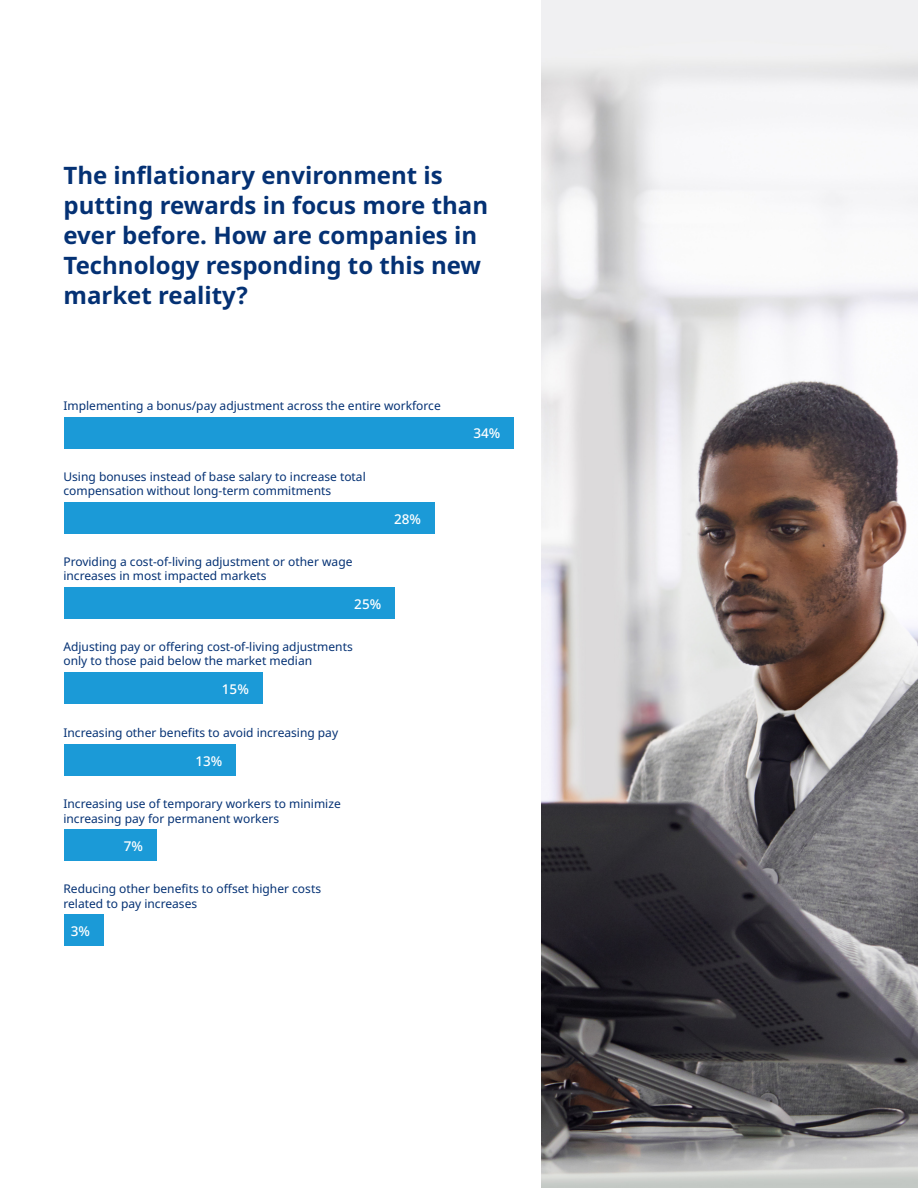
<style>
.page{position:relative;width:918px;height:1188px;background:#fff}
.page>*{position:absolute;margin:0;border:0;box-sizing:border-box;transform-origin:0 0}
.Grifo{font:700 24px/30px "Noto Sans";color:#043174}
.t1{font:500 13.5px "Noto Sans";color:#fff}
.Source{font:12px/14.4px "Noto Sans";color:#043174}
</style>
<div class="page">
<div style="left:64px;top:914px;width:39px;height:32px;background:#1b9ad7"></div>
<img style="left:541px;top:0;width:377px;height:1188px">
<div style="left:64px;top:829px;width:92px;height:32px;background:#1b9ad7"></div>
<div style="left:64px;top:744px;width:172px;height:32px;background:#1b9ad7"></div>
<div style="left:64px;top:672px;width:198px;height:32px;background:#1b9ad7"></div>
<div style="left:64px;top:587px;width:331px;height:32px;background:#1b9ad7"></div>
<div style="left:64px;top:502px;width:371px;height:32px;background:#1b9ad7"></div>
<div style="left:64px;top:417px;width:450px;height:32px;background:#1b9ad7"></div>
<p class="Grifo" style="left:63px;top:161px;width:426px">The inflationary environment is putting rewards in focus more than ever before. How are companies in<br>Technology responding to this new market reality?</p>
<p class="Source" style="left:63px;top:398px;width:379px">Implementing a bonus/pay adjustment across the entire workforce</p>
<p class="Source" style="left:63px;top:470px;width:304px">Using bonuses instead of base salary to increase total compensation without long-term commitments</p>
<p class="Source" style="left:63px;top:555px;width:291px">Providing a cost-of-living adjustment or other wage increases in most impacted markets</p>
<p class="t1" style="left:354px;top:594px;width:28px">25%</p>
<p class="Source" style="left:63px;top:640px;width:291px">Adjusting pay or offering cost-of-living adjustments only to those paid below the market median</p>
<p class="t1" style="left:222px;top:679px;width:28px">15%</p>
<p class="Source" style="left:63px;top:725px;width:276px">Increasing other benefits to avoid increasing pay</p>
<p class="t1" style="left:195px;top:752px;width:28px">13%</p>
<p class="Source" style="left:63px;top:797px;width:279px">Increasing use of temporary workers to minimize increasing pay for permanent workers</p>
<p class="t1" style="left:124px;top:837px;width:21px">7%</p>
<p class="Source" style="left:63px;top:882px;width:259px">Reducing other benefits to offset higher costs related to pay increases</p>
<p class="t1" style="left:71px;top:922px;width:21px">3%</p>
<p class="t1" style="left:394px;top:509px;width:28px">28%</p>
<p class="t1" style="left:474px;top:424px;width:28px">34%</p>
</div>
